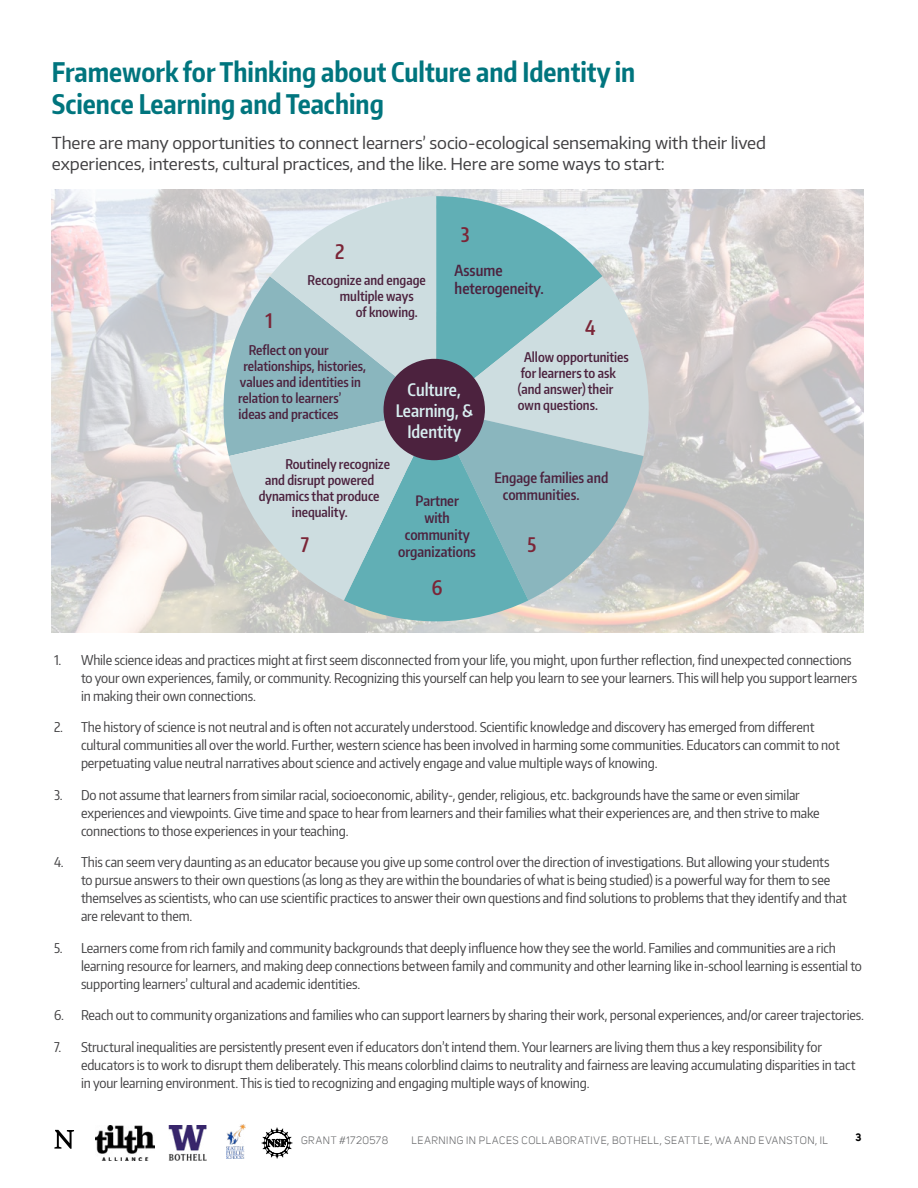
<style>
.page{position:relative;width:918px;height:1188px;background:#fff}
.page>*{position:absolute;margin:0;border:0;box-sizing:border-box;transform-origin:0 0}
.Section_header{font:700 27px/32.4px "Encode Sans Compressed";color:#00757e}
.t1{font:600 20.1px "Encode Sans Compressed";color:#7b2537}
.t2{font:600 17.25px/20.7px "Encode Sans Compressed";color:#d8eff1;text-align:center}
.text{font:16.5px/21px "Encode Sans Normal";letter-spacing:-.01em;color:#414042}
.t3{font:600 15.3px/18.3px "Encode Sans Compressed";color:#4c223e}
.t4{font:600 14.4px/17.2px "Encode Sans Compressed";color:#4c223e}
.t5{font:13.5px/18px "Encode Sans Condensed";letter-spacing:-.01em;color:#414042}
.t6{font:600 13.35px/16px "Encode Sans Compressed";color:#4c223e}
.t7{font:10.5px "Uni Sans";letter-spacing:.055em;color:#636466}
.t8{font:700 10.5px "Uni Sans";color:#000}
</style>
<div class="page">
<img style="left:226px;top:1125px;width:19px;height:34px">
<img style="left:169px;top:1126px;width:37px;height:34px">
<img style="left:95px;top:1126px;width:60px;height:34px">
<svg style="left:54px;top:1130px;width:20px;height:19px"></svg>
<svg style="left:262px;top:1128px;width:30px;height:30px"></svg>
<img style="left:52px;top:189px;width:812px;height:443px">
<svg style="left:224px;top:196px;width:425px;height:425px;background:#a8c8cc"></svg>
<div style="left:384px;top:359px;width:101px;height:101px;background:#4c223e;border-radius:50%"></div>
<p class="Section_header" style="left:52px;top:55px;width:585px">Framework for Thinking about Culture and Identity in<br>Science Learning and Teaching</p>
<p class="text" style="left:52px;top:132px;width:716px">There are many opportunities to connect learners’ socio-ecological sensemaking with their lived experiences, interests, cultural practices, and the like. Here are some ways to start:</p>
<p class="t1" style="left:461px;top:221px;width:10px">3</p>
<p class="t3" style="left:455px;top:261px;width:91px">Assume heterogeneity.</p>
<p class="t1" style="left:335px;top:238px;width:11px">2</p>
<p class="t6" style="left:308px;top:272px;width:120px">Recognize and engage</p>
<p class="t6" style="left:340px;top:288px;width:75px">multiple ways</p>
<p class="t6" style="left:356px;top:304px;width:64px">of knowing.</p>
<p class="t1" style="left:266px;top:307px;width:9px">1</p>
<p class="t6" style="left:249px;top:342px;width:82px">Reflect on your</p>
<p class="t6" style="left:243px;top:358px;width:124px">relationships, histories,</p>
<p class="t6" style="left:240px;top:374px;width:123px">values and identities in</p>
<p class="t6" style="left:238px;top:390px;width:105px">relation to learners’</p>
<p class="t6" style="left:239px;top:406px;width:102px">ideas and practices</p>
<p class="t1" style="left:585px;top:314px;width:12px">4</p>
<p class="t6" style="left:518px;top:349px;width:112px;text-indent:6px">Allow opportunities for learners to ask (and answer) their own questions.</p>
<p class="t2" style="left:396px;top:379px;width:79px">Culture,<br>Learning, &amp;<br>Identity</p>
<p class="t6" style="left:285px;top:455px;width:106px">Routinely recognize</p>
<p class="t6" style="left:265px;top:471px;width:111px">and disrupt powered</p>
<p class="t6" style="left:259px;top:487px;width:122px">dynamics that produce</p>
<p class="t6" style="left:292px;top:503px;width:57px">inequality.</p>
<p class="t1" style="left:301px;top:532px;width:10px">7</p>
<p class="t4" style="left:398px;top:491px;width:79px;text-align:center">Partner<br>with community organizations</p>
<p class="t1" style="left:432px;top:574px;width:12px">6</p>
<p class="t4" style="left:503px;top:468px;width:107px;text-indent:-8px">Engage families and communities.</p>
<p class="t1" style="left:528px;top:531px;width:10px">5</p>
<p class="t5" style="left:81px;top:650px;width:778px;text-indent:-27px">1. While science ideas and practices might at first seem disconnected from your life, you might, upon further reflection, find unexpected connections to your own experiences, family, or community. Recognizing this yourself can help you learn to see your learners. This will help you support learners in making their own connections.</p>
<p class="t5" style="left:81px;top:718px;width:760px;text-indent:-27px">2. The history of science is not neutral and is often not accurately understood. Scientific knowledge and discovery has emerged from different cultural communities all over the world. Further, western science has been involved in harming some communities. Educators can commit to not perpetuating value neutral narratives about science and actively engage and value multiple ways of knowing.</p>
<p class="t5" style="left:81px;top:785px;width:740px;text-indent:-27px">3. Do not assume that learners from similar racial, socioeconomic, ability-, gender, religious, etc. backgrounds have the same or even similar experiences and viewpoints. Give time and space to hear from learners and their families what their experiences are, and then strive to make connections to those experiences in your teaching.</p>
<p class="t5" style="left:81px;top:853px;width:767px;text-indent:-27px">4. This can seem very daunting as an educator because you give up some control over the direction of investigations. But allowing your students<br>to pursue answers to their own questions (as long as they are within the boundaries of what is being studied) is a powerful way for them to see themselves as scientists, who can use scientific practices to answer their own questions and find solutions to problems that they identify and that are relevant to them.</p>
<p class="t5" style="left:81px;top:938px;width:783px;text-indent:-27px">5. Learners come from rich family and community backgrounds that deeply influence how they see the world. Families and communities are a rich learning resource for learners, and making deep connections between family and community and other learning like in-school learning is essential to supporting learners’ cultural and academic identities.</p>
<p class="t5" style="left:54px;top:1006px;width:812px">6. Reach out to community organizations and families who can support learners by sharing their work, personal experiences, and/or career trajectories.</p>
<p class="t5" style="left:81px;top:1037px;width:776px;text-indent:-27px">7. Structural inequalities are persistently present even if educators don’t intend them. Your learners are living them thus a key responsibility for educators is to work to disrupt them deliberately. This means colorblind claims to neutrality and fairness are leaving accumulating disparities in tact in your learning environment. This is tied to recognizing and engaging multiple ways of knowing.</p>
<p class="t7" style="left:301px;top:1135px;width:89px">GRANT #1720578</p>
<p class="t7" style="left:412px;top:1135px;width:418px">LEARNING IN PLACES COLLABORATIVE, BOTHELL, SEATTLE, WA AND EVANSTON, IL</p>
<p class="t8" style="left:855px;top:1131px;width:7px">3</p>
</div>
